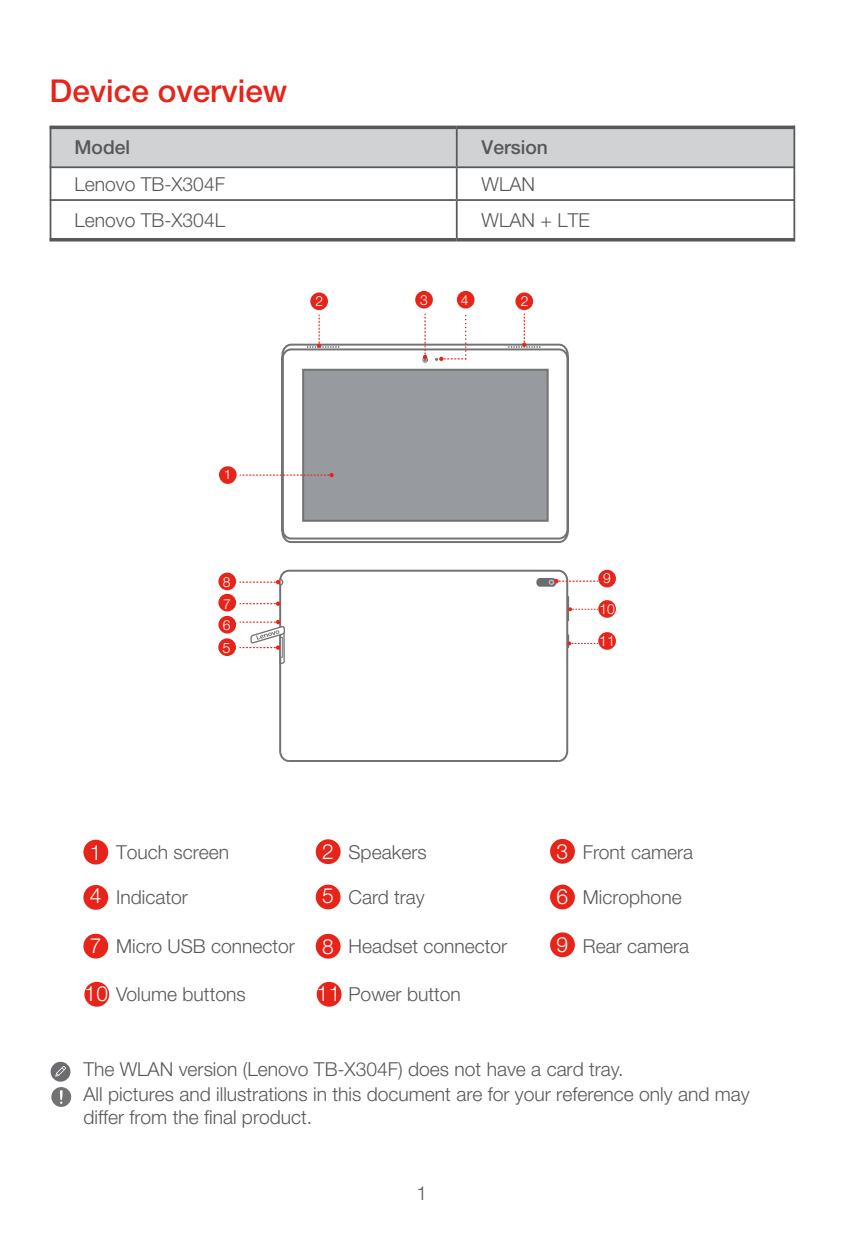
<style>
.page{position:relative;width:844px;height:1241px;background:#fff}
.page>*{position:absolute;margin:0;border:0;box-sizing:border-box;transform-origin:0 0}
.一级标题{font:500 31.5px "Helvetica Neue LT Std";color:#e72419}
.table_1{font:300 19.25px/23.1px "Helvetica Neue LT Std";color:#57585a}
.table_1-2{font:500 19.25px "Helvetica Neue LT Std";color:#57585a}
.t1{font:300 14.35px "Helvetica Neue LT Std";color:#fff}
.t2{font:300 14px "Helvetica Neue LT Std";color:#fff}
.t3{font:300 12.95px "Helvetica Neue LT Std";color:#fff;scale:1.07 1}
.s1{font-size:21px;color:#fff}
</style>
<div class="page">
<div style="left:51px;top:129px;width:742px;height:37px;background:#d1d2d4"></div>
<hr style="left:50px;top:126px;width:406px;height:3px;background:#57585a">
<hr style="left:456px;top:126px;width:338px;height:3px;background:#57585a">
<hr style="left:50px;top:166px;width:406px;height:2px;background:#57585a">
<hr style="left:456px;top:166px;width:338px;height:2px;background:#57585a">
<hr style="left:50px;top:238px;width:406px;height:3px;background:#57585a">
<hr style="left:456px;top:238px;width:338px;height:3px;background:#57585a">
<hr style="left:456px;top:168px;width:1px;height:31px;background:#57585a">
<hr style="left:50px;top:199px;width:406px;height:2px;background:#57585a">
<hr style="left:456px;top:199px;width:338px;height:2px;background:#57585a">
<hr style="left:456px;top:129px;width:1px;height:37px;background:#57585a">
<hr style="left:456px;top:201px;width:1px;height:37px;background:#57585a">
<div style="left:51px;top:1061px;width:19px;height:20px;background:#6c6d70;border-radius:50%"></div>
<svg style="left:55px;top:1066px;width:11px;height:10px"></svg>
<svg style="left:281px;top:342px;width:288px;height:201px"></svg>
<div style="left:279px;top:569px;width:289px;height:192px;border:2px solid #717271;border-radius:9px"></div>
<hr style="left:567px;top:596px;width:2px;height:24px;background:#717271">
<div style="left:536px;top:578px;width:20px;height:8px;background:#6c6d70;border-radius:4px"></div>
<div style="left:310px;top:292px;width:18px;height:18px;background:#e72419;border-radius:50%"></div>
<div style="left:218px;top:615px;width:18px;height:18px;background:#e72419;border-radius:50%"></div>
<div style="left:218px;top:593px;width:18px;height:18px;background:#e72419;border-radius:50%"></div>
<div style="left:598px;top:569px;width:17px;height:18px;background:#e72419;border-radius:50%"></div>
<div style="left:218px;top:572px;width:18px;height:18px;background:#e72419;border-radius:50%"></div>
<div style="left:598px;top:600px;width:17px;height:17px;background:#e72419;border-radius:50%"></div>
<div style="left:598px;top:632px;width:17px;height:17px;background:#e72419;border-radius:50%"></div>
<div style="left:219px;top:466px;width:17px;height:18px;background:#e72419;border-radius:50%"></div>
<svg style="left:307px;top:315px;width:32px;height:33px"></svg>
<svg style="left:508px;top:314px;width:32px;height:34px"></svg>
<div style="left:415px;top:291px;width:18px;height:17px;background:#e72419;border-radius:50%"></div>
<svg style="left:548px;top:579px;width:50px;height:6px"></svg>
<svg style="left:568px;top:607px;width:30px;height:4px"></svg>
<svg style="left:567px;top:635px;width:31px;height:12px"></svg>
<hr style="left:289px;top:760px;width:269px;height:1px;background:#717271">
<svg style="left:240px;top:578px;width:44px;height:8px"></svg>
<div style="left:456px;top:291px;width:18px;height:17px;background:#e72419;border-radius:50%"></div>
<svg style="left:240px;top:473px;width:93px;height:4px"></svg>
<div style="left:218px;top:638px;width:18px;height:18px;background:#e72419;border-radius:50%"></div>
<svg style="left:240px;top:601px;width:40px;height:4px"></svg>
<svg style="left:240px;top:620px;width:45px;height:44px"></svg>
<svg style="left:422px;top:314px;width:6px;height:48px"></svg>
<div style="left:515px;top:292px;width:18px;height:18px;background:#e72419;border-radius:50%"></div>
<svg style="left:435px;top:315px;width:31px;height:46px"></svg>
<hr style="left:50px;top:126px;width:1px;height:115px;background:#57585a">
<hr style="left:793px;top:126px;width:2px;height:115px;background:#57585a">
<div style="left:51px;top:1086px;width:20px;height:20px;background:#717271;border-radius:50%"></div>
<svg style="left:60px;top:1090px;width:3px;height:13px"></svg>
<div style="left:83px;top:839px;width:25px;height:25px;background:#e72419;border-radius:50%"></div>
<div style="left:315px;top:839px;width:25px;height:25px;background:#e72419;border-radius:50%"></div>
<div style="left:550px;top:838px;width:24px;height:25px;background:#e72419;border-radius:50%"></div>
<div style="left:83px;top:884px;width:25px;height:25px;background:#e72419;border-radius:50%"></div>
<div style="left:315px;top:884px;width:25px;height:25px;background:#e72419;border-radius:50%"></div>
<div style="left:550px;top:884px;width:24px;height:25px;background:#e72419;border-radius:50%"></div>
<div style="left:83px;top:933px;width:25px;height:25px;background:#e72419;border-radius:50%"></div>
<div style="left:315px;top:933px;width:25px;height:25px;background:#e72419;border-radius:50%"></div>
<div style="left:550px;top:932px;width:24px;height:25px;background:#e72419;border-radius:50%"></div>
<div style="left:84px;top:981px;width:25px;height:25px;background:#e72419;border-radius:50%"></div>
<div style="left:316px;top:981px;width:25px;height:25px;background:#e72419;border-radius:50%"></div>
<p class="一级标题" style="left:50px;top:72px;width:239px">Device overview</p>
<p class="table_1-2" style="left:74px;top:136px;width:57px">Model</p>
<p class="table_1-2" style="left:481px;top:136px;width:68px">Version</p>
<p class="table_1" style="left:74px;top:172px;width:152px">Lenovo TB-X304F</p>
<p class="table_1" style="left:481px;top:172px;width:55px">WLAN</p>
<p class="table_1" style="left:74px;top:208px;width:152px">Lenovo TB-X304L</p>
<p class="table_1" style="left:481px;top:208px;width:110px">WLAN + LTE</p>
<p class="t3" style="left:224px;top:467px;width:9px">1</p>
<p class="t2" style="left:315px;top:292px;width:9px">2</p>
<p class="t2" style="left:420px;top:291px;width:9px">3</p>
<p class="t2" style="left:461px;top:291px;width:9px">4</p>
<p class="t2" style="left:521px;top:292px;width:9px">2</p>
<p class="t2" style="left:223px;top:574px;width:15px">87</p>
<p class="t2" style="left:603px;top:568px;width:34px">9 9</p>
<p class="t2" style="left:599px;top:600px;width:17px">10</p>
<p class="t2" style="left:223px;top:595px;width:9px">7</p>
<p class="t2" style="left:223px;top:616px;width:9px">6</p>
<p class="t1" style="left:222px;top:638px;width:10px">5</p>
<p class="t1" style="left:599px;top:632px;width:18px">11</p>
<p class="table_1" style="left:90px;top:839px;width:141px"><span class="s1">1</span> Touch screen</p>
<p class="table_1" style="left:322px;top:839px;width:106px"><span class="s1">2</span> Speakers</p>
<p class="table_1" style="left:556px;top:839px;width:138px"><span class="s1">3</span> Front camera</p>
<p class="table_1" style="left:90px;top:885px;width:100px"><span class="s1">4</span> Indicator</p>
<p class="table_1" style="left:322px;top:885px;width:104px"><span class="s1">5</span> Card tray</p>
<p class="table_1" style="left:556px;top:885px;width:127px"><span class="s1">6</span> Microphone</p>
<p class="table_1" style="left:90px;top:934px;width:207px"><span class="s1">7</span> Micro USB connector</p>
<p class="table_1" style="left:322px;top:934px;width:186px"><span class="s1">8</span> Headset connector</p>
<p class="table_1" style="left:556px;top:934px;width:134px"><span class="s1">9</span> Rear camera</p>
<p class="table_1" style="left:85px;top:982px;width:162px"><span class="s1">10</span> Volume buttons</p>
<p class="table_1" style="left:317px;top:982px;width:145px"><span class="s1">11</span> Power button</p>
<p class="table_1" style="left:83px;top:1056px;width:541px">The WLAN version (Lenovo TB-X304F) does not have a card tray.</p>
<p class="table_1" style="left:83px;top:1081px;width:667px">All pictures and illustrations in this document are for your reference only and may differ from the final product.</p>
<p class="table_1" style="left:416px;top:1181px;width:12px">1</p>
</div>
